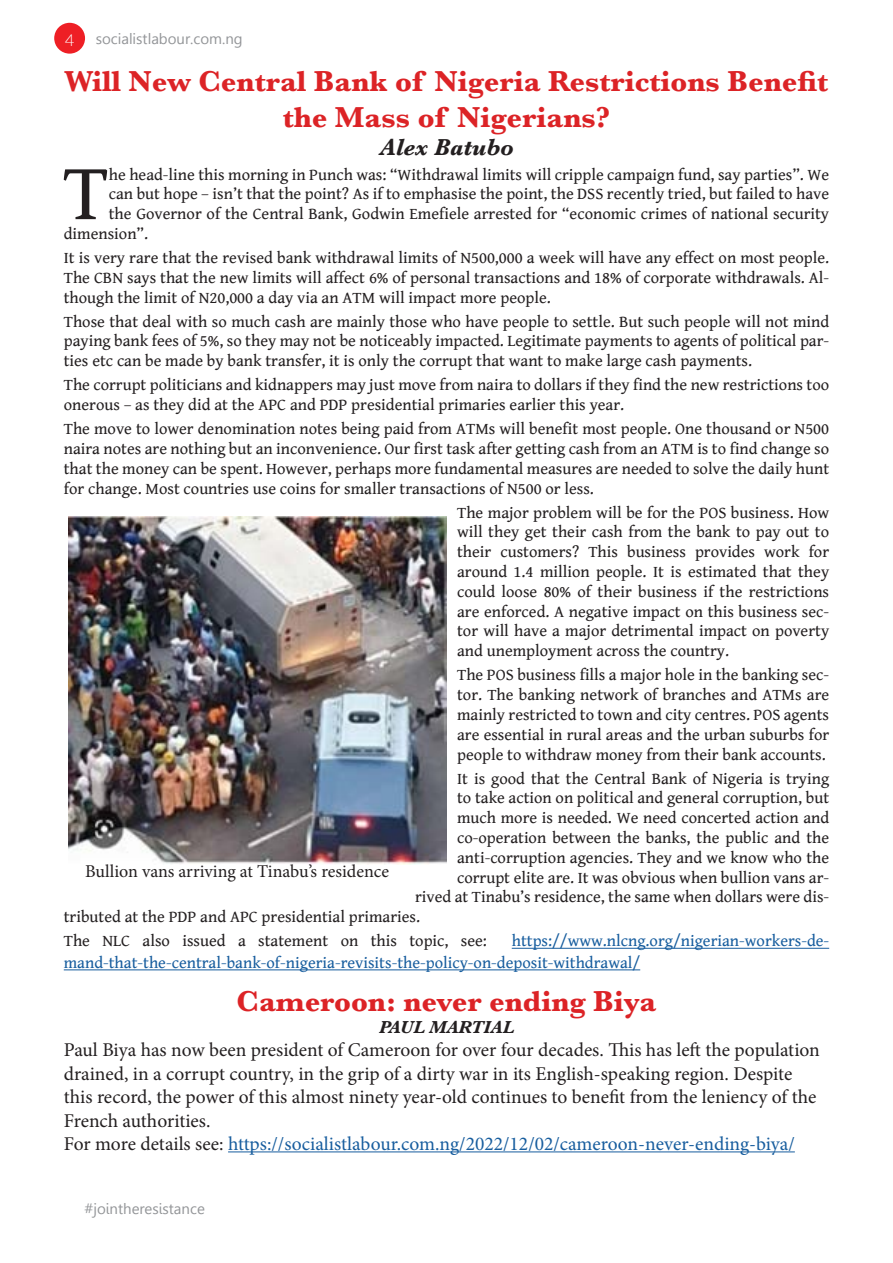
<style>
.page{position:relative;width:893px;height:1263px;background:#fff}
.page>*{position:absolute;margin:0;border:0;box-sizing:border-box;transform-origin:0 0}
.t1{font:80.85px "Gentium Book Basic";color:#231f20}
.t2{font:700 30px/36px "Baskerville";color:#dc2326;text-align:center}
.t3{font:italic 700 24px "Baskerville";color:#231f20}
.t4{font:19.5px/23.4px "Minion Pro";color:#231f20}
.t5{font:19.5px "Minion Pro";color:#175d9e}
.t6{font:18px "Minion Pro";color:#231f20}
.t7{font:italic 700 18px "Baskerville";color:#231f20}
.t8{font:16.5px/19.8px "Gentium Book Basic";color:#231f20;text-align:justify}
.t9{font:16.5px/21.6px "Gentium Book Basic";color:#175d9e}
.t10{font:300 16.5px "Lato";color:#fff}
.t11{font:15px "Myanmar Text";color:#939598}
.t12{font:15px "Leelawadee";color:#939598}
.s1{color:#231f20}
</style>
<div class="page">
<hr style="left:512px;top:948px;width:317px;height:1px;background:#175d9e">
<hr style="left:64px;top:969px;width:576px;height:1px;background:#175d9e">
<img style="left:68px;top:516px;width:378px;height:348px">
<hr style="left:228px;top:1151px;width:567px;height:1px;background:#175d9e">
<div style="left:54px;top:23px;width:31px;height:31px;background:#ee1f25;border-radius:50%"></div>
<p class="t10" style="left:65px;top:31px;width:11px">4</p>
<p class="t11" style="left:96px;top:30px;width:149px">socialistlabour.com.ng</p>
<p class="t2" style="left:65px;top:63px;width:765px">Will New Central Bank of Nigeria Restrictions Benefit the Mass of Nigerians?</p>
<p class="t3" style="left:379px;top:131px;width:136px">Alex Batubo</p>
<p class="t1" style="left:63px;top:133px;width:47px">T</p>
<p class="t8" style="left:109px;top:164px;width:722px">he head-line this morning in Punch was: “Withdrawal limits will cripple campaign fund, say parties”. We</p>
<p class="t8" style="left:109px;top:184px;width:722px">can but hope – isn’t that the point? As if to emphasise the point, the DSS recently tried, but failed to have</p>
<p class="t8" style="left:109px;top:203px;width:722px">the Governor of the Central Bank, Godwin Emefiele arrested for “economic crimes of national security</p>
<p class="t8" style="left:64px;top:223px;width:86px">dimension”.</p>
<p class="t8" style="left:64px;top:247px;width:767px">It is very rare that the revised bank withdrawal limits of N500,000 a week will have any effect on most people.<br>The CBN says that the new limits will affect 6% of personal transactions and 18% of corporate withdrawals. Al&shy;though the limit of N20,000 a day via an ATM will impact more people.</p>
<p class="t8" style="left:64px;top:311px;width:767px">Those that deal with so much cash are mainly those who have people to settle. But such people will not mind paying bank fees of 5%, so they may not be noticeably impacted. Legitimate payments to agents of political par&shy;ties etc can be made by bank transfer, it is only the corrupt that want to make large cash payments.</p>
<p class="t8" style="left:64px;top:375px;width:767px">The corrupt politicians and kidnappers may just move from naira to dollars if they find the new restrictions too onerous – as they did at the APC and PDP presidential primaries earlier this year.</p>
<p class="t8" style="left:64px;top:418px;width:767px">The move to lower denomination notes being paid from ATMs will benefit most people. One thousand or N500 naira notes are nothing but an inconvenience. Our first task after getting cash from an ATM is to find change so that the money can be spent. However, perhaps more fundamental measures are needed to solve the daily hunt for change. Most countries use coins for smaller transactions of N500 or less.</p>
<p class="t8" style="left:457px;top:502px;width:374px">The major problem will be for the POS business. How will they get their cash from the bank to pay out to their customers? This business provides work for around 1.4 million people. It is estimated that they could loose 80% of their business if the restrictions are enforced. A negative impact on this business sec&shy;tor will have a major detrimental impact on poverty and unemployment across the country.</p>
<p class="t8" style="left:457px;top:665px;width:374px">The POS business fills a major hole in the banking sec&shy;tor. The banking network of branches and ATMs are mainly restricted to town and city centres. POS agents are essential in rural areas and the urban suburbs for people to withdraw money from their bank accounts.</p>
<p class="t8" style="left:457px;top:768px;width:374px">It is good that the Central Bank of Nigeria is trying</p>
<p class="t8" style="left:457px;top:788px;width:374px">to take action on political and general corruption, but</p>
<p class="t8" style="left:457px;top:807px;width:374px">much more is needed. We need concerted action and</p>
<p class="t8" style="left:457px;top:827px;width:374px">co-operation between the banks, the public and the</p>
<p class="t8" style="left:457px;top:847px;width:374px">anti-corruption agencies. They and we know who the</p>
<p class="t8" style="left:457px;top:867px;width:374px">corrupt elite are. It was obvious when bullion vans ar-</p>
<p class="t8" style="left:415px;top:887px;width:416px">rived at Tinabu’s residence, the same when dollars were dis-</p>
<p class="t8" style="left:64px;top:906px;width:358px">tributed at the PDP and APC presidential primaries.</p>
<p class="t8" style="left:64px;top:930px;width:425px">The NLC also issued a statement on this topic, see:</p>
<p class="t6" style="left:85px;top:859px;width:305px">Bullion vans arriving at Tinabu’s residence</p>
<p class="t9" style="left:64px;top:930px;width:767px;text-indent:448px">https://www.nlcng.org/nigerian-workers-de&shy;mand-that-the-central-bank-of-nigeria-revisits-the-policy-on-deposit-withdrawal/</p>
<p class="t2" style="left:237px;top:984px;width:421px">Cameroon: never ending Biya</p>
<p class="t7" style="left:379px;top:1015px;width:136px">PAUL MARTIAL</p>
<p class="t4" style="left:64px;top:1038px;width:758px">Paul Biya has now been president of Cameroon for over four decades. This has left the population drained, in a corrupt country, in the grip of a dirty war in its English-speaking region. Despite this record, the power of this almost ninety year-old continues to benefit from the leniency of the French authorities.</p>
<p class="t5" style="left:64px;top:1131px;width:733px"><span class="s1">For more details see:</span> https://socialistlabour.com.ng/2022/12/02/cameroon-never-ending-biya/</p>
<p class="t12" style="left:85px;top:1200px;width:122px">#jointheresistance</p>
</div>
